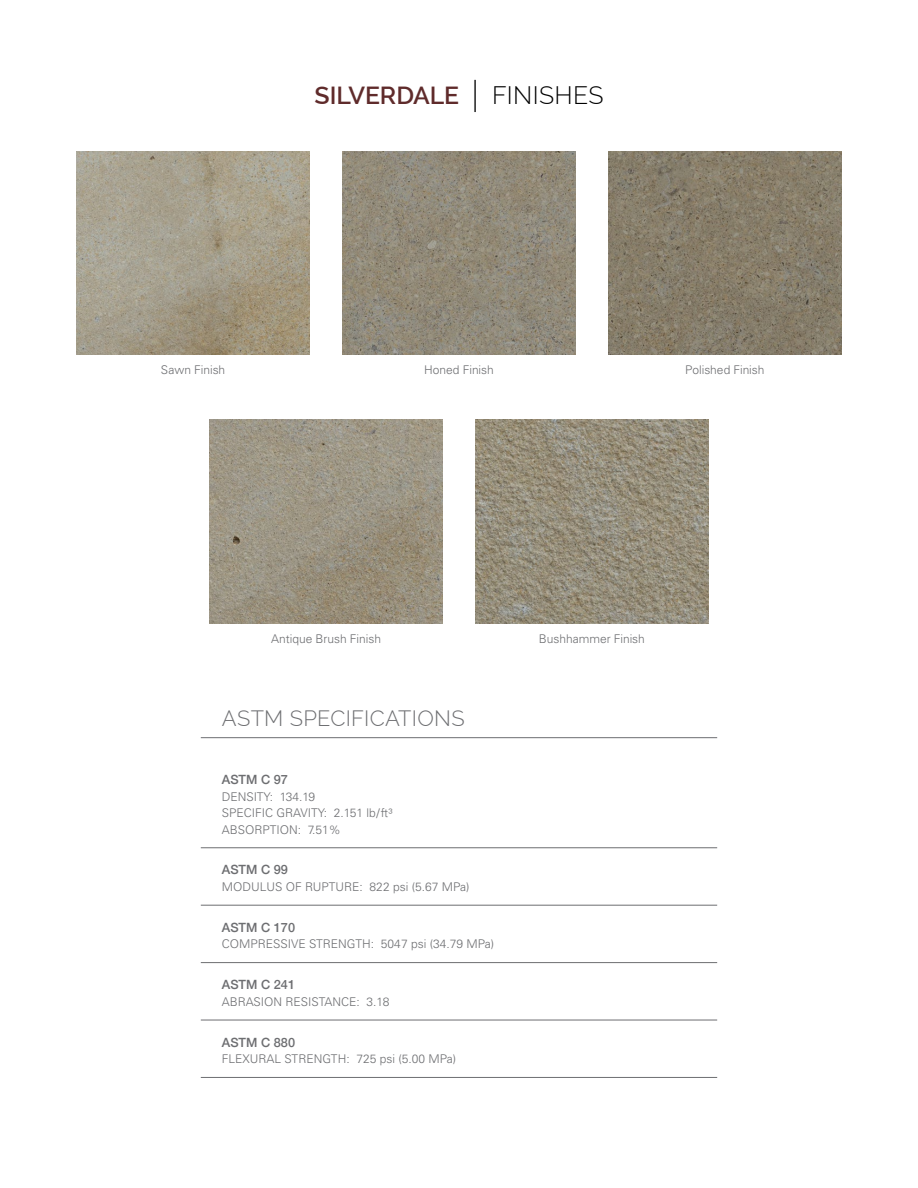
<style>
.page{position:relative;width:918px;height:1188px;background:#fff}
.page>*{position:absolute;margin:0;border:0;box-sizing:border-box;transform-origin:0 0}
.t1{font:600 24.75px "Raleway";letter-spacing:-.01em;color:#5f2b2b}
.t2{font:300 21.75px "Raleway";letter-spacing:.01em;color:#6d6e71}
.t3{font:500 12.75px "Helvetica Neue";color:#6d6e71}
.t4{font:300 12px/16.5px "Univers LT Std";color:#6d6e71}
.s1{font-family:"Univers LT Std";font-weight:300;font-size:32.25px;color:#000}
.s2{font-weight:300;color:#000}
</style>
<div class="page">
<img style="left:608px;top:151px;width:234px;height:204px">
<img style="left:76px;top:151px;width:234px;height:204px">
<img style="left:209px;top:420px;width:234px;height:203px">
<img style="left:475px;top:420px;width:234px;height:203px">
<img style="left:342px;top:151px;width:234px;height:204px">
<hr style="left:201px;top:847px;width:516px;height:1px;background:#6d6e71">
<hr style="left:201px;top:905px;width:516px;height:1px;background:#6d6e71">
<hr style="left:201px;top:962px;width:516px;height:1px;background:#6d6e71">
<hr style="left:201px;top:1020px;width:516px;height:1px;background:#6d6e71">
<hr style="left:201px;top:1077px;width:516px;height:1px;background:#6d6e71">
<hr style="left:201px;top:737px;width:516px;height:1px;background:#6d6e71">
<h1 class="t1" style="left:314px;top:81px;width:291px">SILVERDALE <span class="s1">|</span> <span class="s2">FINISHES</span></h1>
<p class="t4" style="left:161px;top:362px;width:66px">Sawn Finish</p>
<p class="t4" style="left:685px;top:362px;width:81px">Polished Finish</p>
<p class="t4" style="left:424px;top:362px;width:71px">Honed Finish</p>
<p class="t4" style="left:271px;top:630px;width:111px">Antique Brush Finish</p>
<p class="t4" style="left:539px;top:630px;width:107px">Bushhammer Finish</p>
<h2 class="t2" style="left:222px;top:706px;width:244px">ASTM SPECIFICATIONS</h2>
<p class="t3" style="left:222px;top:769px;width:68px">ASTM C 97</p>
<p class="t4" style="left:222px;top:788px;width:172px">DENSITY: 134.19<br>SPECIFIC GRAVITY: 2.151 lb/ft³<br>ABSORPTION: 7.51%</p>
<p class="t3" style="left:222px;top:860px;width:68px">ASTM C 99</p>
<p class="t4" style="left:222px;top:878px;width:249px">MODULUS OF RUPTURE: 822 psi (5.67 MPa)</p>
<p class="t3" style="left:222px;top:917px;width:75px">ASTM C 170</p>
<p class="t4" style="left:222px;top:936px;width:274px">COMPRESSIVE STRENGTH: 5047 psi (34.79 MPa)</p>
<p class="t3" style="left:222px;top:974px;width:75px">ASTM C 241</p>
<p class="t4" style="left:222px;top:993px;width:169px">ABRASION RESISTANCE: 3.18</p>
<p class="t3" style="left:222px;top:1032px;width:75px">ASTM C 880</p>
<p class="t4" style="left:222px;top:1051px;width:236px">FLEXURAL STRENGTH: 725 psi (5.00 MPa)</p>
</div>
